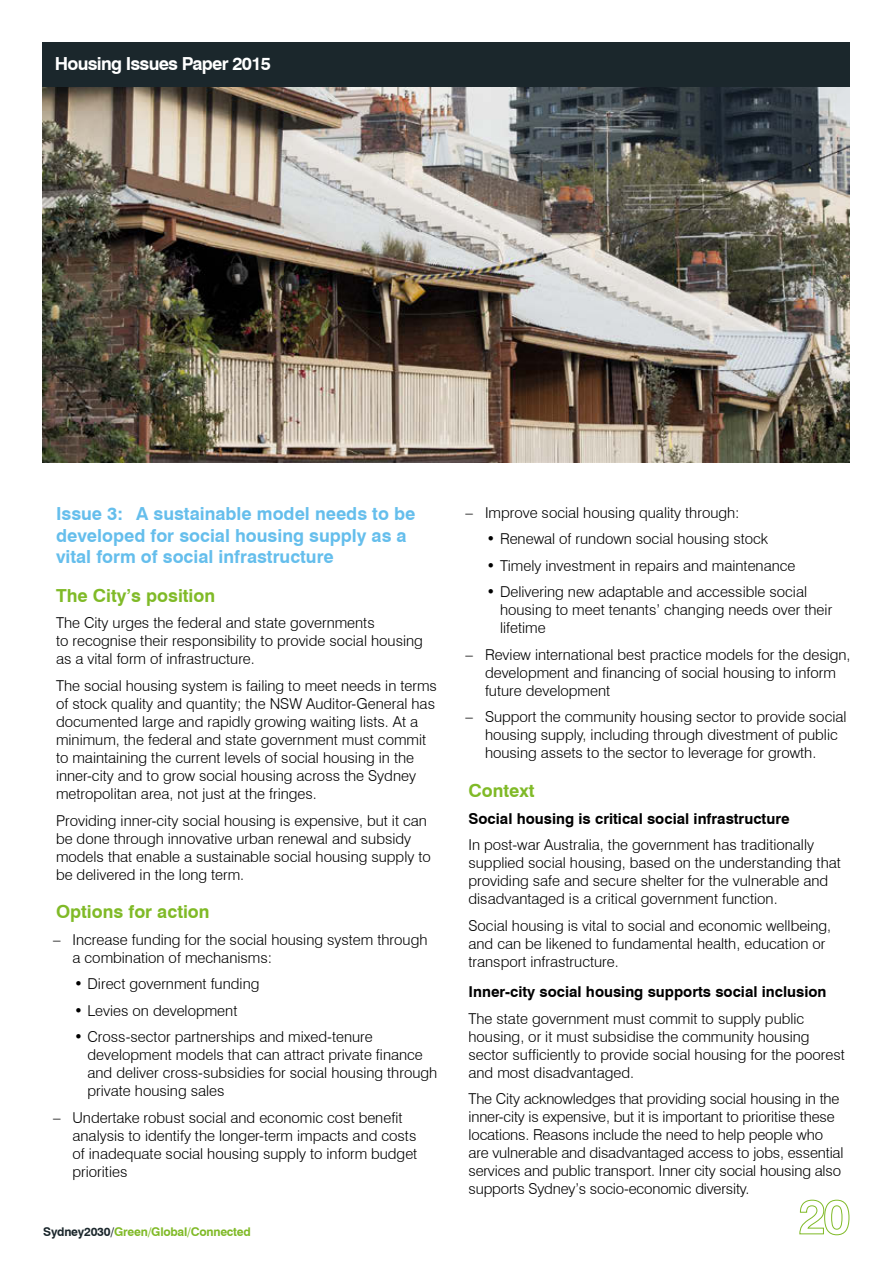
<style>
.page{position:relative;width:893px;height:1263px;background:#fff}
.page>*{position:absolute;margin:0;border:0;box-sizing:border-box;transform-origin:0 0}
.t1{font:700 18px/21.6px "Swiss 721 BT";color:#65beec}
.t2{font:700 18px "Swiss 721 BT";color:#80ba27}
.t3{font:700 18px "Swiss 721 BT";letter-spacing:-.04em;color:#fff}
.t4{font:300 15px/18px "Swiss 721 BT";color:#000}
.t5{font:700 15px "Swiss 721 BT";color:#000}
.t6{font:700 12px "Swiss 721 BT";letter-spacing:-.02em;color:#80ba27}
.s1{font-weight:400}
.s2{color:#1b272c}
</style>
<div class="page">
<div style="left:43px;top:43px;width:807px;height:44px;background:#1b272c"></div>
<svg style="left:799px;top:1199px;width:51px;height:36px"></svg>
<img style="left:43px;top:87px;width:806px;height:375px">
<p class="t3" style="left:55px;top:53px;width:218px">Housing Issues Paper 2015</p>
<p class="t1" style="left:56px;top:503px;width:361px">Issue 3: A sustainable model needs to be developed for social housing supply as a vital form of social infrastructure</p>
<p class="t2" style="left:56px;top:585px;width:161px">The City’s position</p>
<p class="t4" style="left:56px;top:614px;width:368px">The City urges the federal and state governments<br>to recognise their responsibility to provide social housing as a vital form of infrastructure.</p>
<p class="t4" style="left:56px;top:676px;width:382px">The social housing system is failing to meet needs in terms of stock quality and quantity; the NSW Auditor-General has documented large and rapidly growing waiting lists. At a minimum, the federal and state government must commit to maintaining the current levels of social housing in the inner-city and to grow social housing across the Sydney metropolitan area, not just at the fringes.</p>
<p class="t4" style="left:56px;top:811px;width:376px">Providing inner-city social housing is expensive, but it can be done through innovative urban renewal and subsidy models that enable a sustainable social housing supply to be delivered in the long term.</p>
<p class="t2" style="left:56px;top:901px;width:155px">Options for action</p>
<p class="t4" style="left:73px;top:930px;width:356px;text-indent:-20px"><span class="s1">–</span> Increase funding for the social housing system through a combination of mechanisms:</p>
<p class="t4" style="left:74px;top:975px;width:187px">• Direct government funding</p>
<p class="t4" style="left:74px;top:1001px;width:165px">• Levies on development</p>
<p class="t4" style="left:88px;top:1028px;width:351px;text-indent:-14px">• Cross-sector partnerships and mixed-tenure development models that can attract private finance and deliver cross-subsidies for social housing through private housing sales</p>
<p class="t4" style="left:73px;top:1108px;width:346px;text-indent:-20px"><span class="s1">–</span> Undertake robust social and economic cost benefit analysis to identify the longer-term impacts and costs of inadequate social housing supply to inform budget priorities</p>
<p class="t6" style="left:43px;top:1224px;width:209px"><span class="s2">Sydney2030/</span>Green/Global/Connected</p>
<p class="t4" style="left:465px;top:503px;width:276px"><span class="s1">–</span> Improve social housing quality through:</p>
<p class="t4" style="left:486px;top:530px;width:283px">• Renewal of rundown social housing stock</p>
<p class="t4" style="left:486px;top:556px;width:311px">• Timely investment in repairs and maintenance</p>
<p class="t4" style="left:500px;top:583px;width:334px;text-indent:-13px">• Delivering new adaptable and accessible social housing to meet tenants’ changing needs over their lifetime</p>
<p class="t4" style="left:485px;top:645px;width:367px;text-indent:-20px"><span class="s1">–</span> Review international best practice models for the design, development and financing of social housing to inform future development</p>
<p class="t4" style="left:485px;top:708px;width:363px;text-indent:-20px"><span class="s1">–</span> Support the community housing sector to provide social housing supply, including through divestment of public housing assets to the sector to leverage for growth.</p>
<p class="t2" style="left:468px;top:780px;width:68px">Context</p>
<p class="t5" style="left:468px;top:809px;width:323px">Social housing is critical social infrastructure</p>
<p class="t4" style="left:468px;top:835px;width:374px">In post-war Australia, the government has traditionally supplied social housing, based on the understanding that providing safe and secure shelter for the vulnerable and disadvantaged is a critical government function.</p>
<p class="t4" style="left:468px;top:916px;width:364px">Social housing is vital to social and economic wellbeing, and can be likened to fundamental health, education or transport infrastructure.</p>
<p class="t5" style="left:468px;top:983px;width:360px">Inner-city social housing supports social inclusion</p>
<p class="t4" style="left:468px;top:1009px;width:378px">The state government must commit to supply public housing, or it must subsidise the community housing sector sufficiently to provide social housing for the poorest and most disadvantaged.</p>
<p class="t4" style="left:468px;top:1090px;width:377px">The City acknowledges that providing social housing in the inner-city is expensive, but it is important to prioritise these locations. Reasons include the need to help people who are vulnerable and disadvantaged access to jobs, essential services and public transport. Inner city social housing also supports Sydney’s socio-economic diversity.</p>
</div>
